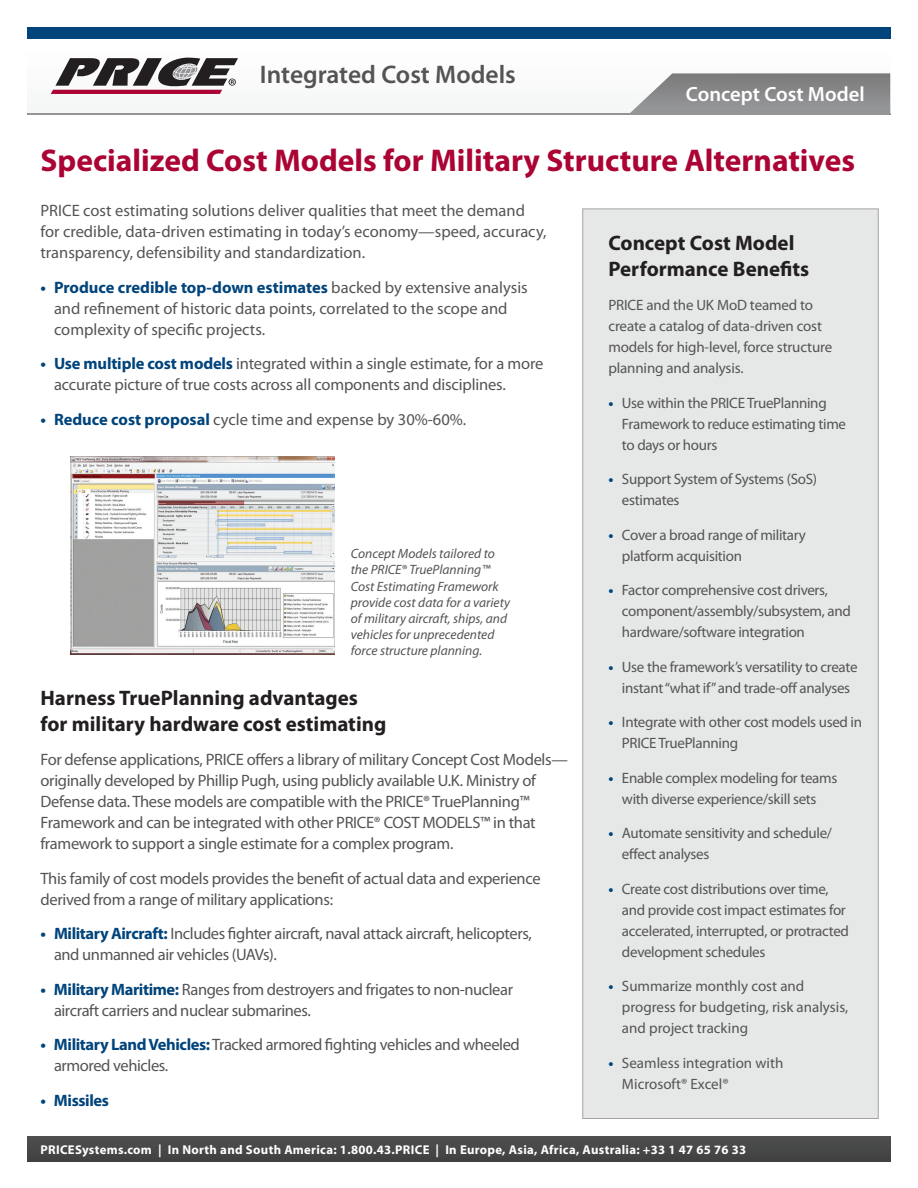
<style>
.page{position:relative;width:918px;height:1188px;background:#fff}
.page>*{position:absolute;margin:0;border:0;box-sizing:border-box;transform-origin:0 0}
.t1{font:700 31.5px "Myriad Pro";color:#ab0333}
.t2{font:600 25.5px "Myriad Pro";color:#555454}
.t3{font:700 21px "Myriad Pro";color:#231f20}
.t4{font:600 20.7px "Myriad Pro";color:#fff}
.t5{font:16.5px/21px "Myriad Pro";letter-spacing:-.02em;color:#555454}
.t6{font:16.5px/21px "Myriad Pro";color:#555454}
.t7{font:700 16.5px "Myriad Pro";letter-spacing:-.025em;color:#00447b}
.t8{font:15px/21px "Myriad Pro";letter-spacing:-.02em;color:#555454}
.t9{font:15px/21px "Myriad Pro";color:#555454}
.t10{font:italic 13.5px/16.2px "Myriad Pro";color:#555454}
.t11{font:700 12.75px "Myriad Pro";letter-spacing:.025em;color:#fff}
.s1{font-weight:700;color:#00447b}
</style>
<div class="page">
<div style="left:27px;top:27px;width:863px;height:11px;background:#00447b"></div>
<hr style="left:27px;top:113px;width:863px;height:1px;background:#939598">
<svg style="left:630px;top:73px;width:260px;height:40px;background:#939395"></svg>
<svg style="left:51px;top:58px;width:187px;height:36px"></svg>
<div style="left:27px;top:1137px;width:863px;height:25px;background:#474848"></div>
<div style="left:582px;top:208px;width:297px;height:911px;background:#e5e8e7;border:1px solid #a6a2a2"></div>
<img style="left:70px;top:457px;width:264px;height:198px">
<p class="t2" style="left:260px;top:58px;width:258px">Integrated Cost Models</p>
<p class="t4" style="left:686px;top:81px;width:180px">Concept Cost Model</p>
<p class="t1" style="left:40px;top:140px;width:816px">Specialized Cost Models for Military Structure Alternatives</p>
<p class="t6" style="left:40px;top:200px;width:508px">PRICE cost estimating solutions deliver qualities that meet the demand for credible, data-driven estimating in today’s economy—speed, accuracy, transparency, defensibility and standardization.</p>
<p class="t6" style="left:54px;top:277px;width:475px;text-indent:-14px"><span class="s1">• Produce credible top-down estimates</span> backed by extensive analysis and refinement of historic data points, correlated to the scope and complexity of specific projects.</p>
<p class="t5" style="left:54px;top:353px;width:491px;text-indent:-14px"><span class="s1">• Use multiple cost models</span> integrated within a single estimate, for a more accurate picture of true costs across all components and disciplines.</p>
<p class="t6" style="left:40px;top:409px;width:427px"><span class="s1">• Reduce cost proposal</span> cycle time and expense by 30%-60%.</p>
<p class="t10" style="left:351px;top:545px;width:161px">Concept Models tailored to the PRICE® TruePlanning™<br>Cost Estimating Framework provide cost data for a variety of military aircraft, ships, and vehicles for unprecedented force structure planning.</p>
<p class="t3" style="left:40px;top:684px;width:319px">Harness TruePlanning advantages</p>
<p class="t3" style="left:40px;top:710px;width:347px">for military hardware cost estimating</p>
<p class="t5" style="left:40px;top:749px;width:529px">For defense applications, PRICE offers a library of military Concept Cost Models— originally developed by Phillip Pugh, using publicly available U.K. Ministry of Defense data. These models are compatible with the PRICE® TruePlanning™ Framework and can be integrated with other PRICE® COST MODELS™ in that framework to support a single estimate for a complex program.</p>
<p class="t5" style="left:40px;top:867px;width:502px">This family of cost models provides the benefit of actual data and experience derived from a range of military applications:</p>
<p class="t5" style="left:54px;top:923px;width:479px;text-indent:-14px"><span class="s1">• Military Aircraft:</span> Includes fighter aircraft, naval attack aircraft, helicopters, and unmanned air vehicles (UAVs).</p>
<p class="t5" style="left:54px;top:978px;width:461px;text-indent:-14px"><span class="s1">• Military Maritime:</span> Ranges from destroyers and frigates to non-nuclear aircraft carriers and nuclear submarines.</p>
<p class="t5" style="left:54px;top:1034px;width:467px;text-indent:-14px"><span class="s1">• Military LandVehicles:</span> Tracked armored fighting vehicles and wheeled armored vehicles.</p>
<p class="t7" style="left:40px;top:1089px;width:70px">• Missiles</p>
<p class="t3" style="left:608px;top:229px;width:188px">Concept Cost Model</p>
<p class="t3" style="left:608px;top:255px;width:202px">Performance Benefits</p>
<p class="t8" style="left:608px;top:294px;width:225px">PRICE and the UK MoD teamed to create a catalog of data-driven cost models for high-level, force structure planning and analysis.</p>
<p class="t8" style="left:622px;top:392px;width:226px;text-indent:-14px"><span class="s1">•</span> Use within the PRICE TruePlanning<br>Framework to reduce estimating time to days or hours</p>
<p class="t8" style="left:622px;top:468px;width:197px;text-indent:-14px"><span class="s1">•</span> Support System of Systems (SoS) estimates</p>
<p class="t8" style="left:622px;top:524px;width:186px;text-indent:-14px"><span class="s1">•</span> Cover a broad range of military platform acquisition</p>
<p class="t8" style="left:622px;top:579px;width:230px;text-indent:-14px"><span class="s1">•</span> Factor comprehensive cost drivers, component/assembly/subsystem, and hardware/software integration</p>
<p class="t8" style="left:608px;top:656px;width:251px;text-align:center"><span class="s1">•</span> Use the framework’s versatility to create instant “what if” and trade-off analyses</p>
<p class="t8" style="left:622px;top:711px;width:242px;text-indent:-14px"><span class="s1">•</span> Integrate with other cost models used in<br>PRICE TruePlanning</p>
<p class="t8" style="left:608px;top:767px;width:230px;text-align:center"><span class="s1">•</span> Enable complex modeling for teams with diverse experience/skill sets</p>
<p class="t8" style="left:622px;top:822px;width:212px;text-indent:-14px"><span class="s1">•</span> Automate sensitivity and schedule/ effect analyses</p>
<p class="t8" style="left:622px;top:878px;width:229px;text-indent:-14px"><span class="s1">•</span> Create cost distributions over time, and provide cost impact estimates for accelerated, interrupted, or protracted development schedules</p>
<p class="t9" style="left:622px;top:975px;width:228px;text-indent:-14px"><span class="s1">•</span> Summarize monthly cost and progress for budgeting, risk analysis, and project tracking</p>
<p class="t9" style="left:622px;top:1052px;width:163px;text-indent:-14px"><span class="s1">•</span> Seamless integration with<br>Microsoft® Excel®</p>
<p class="t11" style="left:40px;top:1141px;width:707px">PRICESystems.com | In North and South America: 1.800.43.PRICE | In Europe, Asia, Africa, Australia: +33 1 47 65 76 33</p>
</div>
